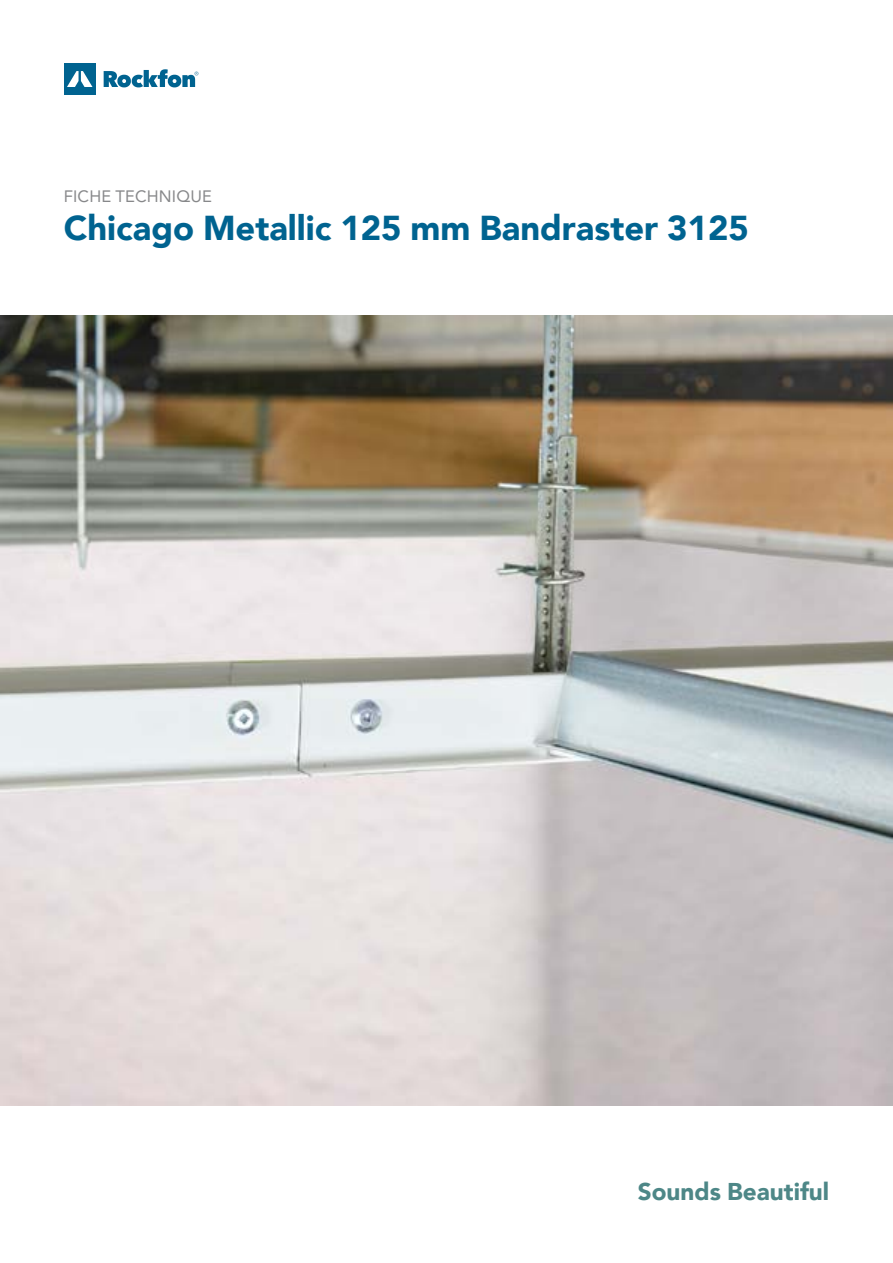
<style>
.page{position:relative;width:893px;height:1263px;background:#fff}
.page>*{position:absolute;margin:0;border:0;box-sizing:border-box;transform-origin:0 0}
.t1{font:900 34.5px "Avenir";color:#006390}
.t2{font:900 24.3px "Avenir";color:#4d8787}
.t3{font:16.5px "Avenir";letter-spacing:.01em;color:#87888a}
</style>
<div class="page">
<img style="left:0;top:316px;width:893px;height:790px">
<svg style="left:104px;top:69px;width:94px;height:18px"></svg>
<div style="left:64px;top:63px;width:32px;height:32px;background:#006390"></div>
<svg style="left:67px;top:71px;width:25px;height:16px"></svg>
<p class="t3" style="left:64px;top:183px;width:150px">FICHE TECHNIQUE</p>
<p class="t1" style="left:64px;top:199px;width:687px">Chicago Metallic 125 mm Bandraster 3125</p>
<p class="t2" style="left:638px;top:1170px;width:193px">Sounds Beautiful</p>
</div>
